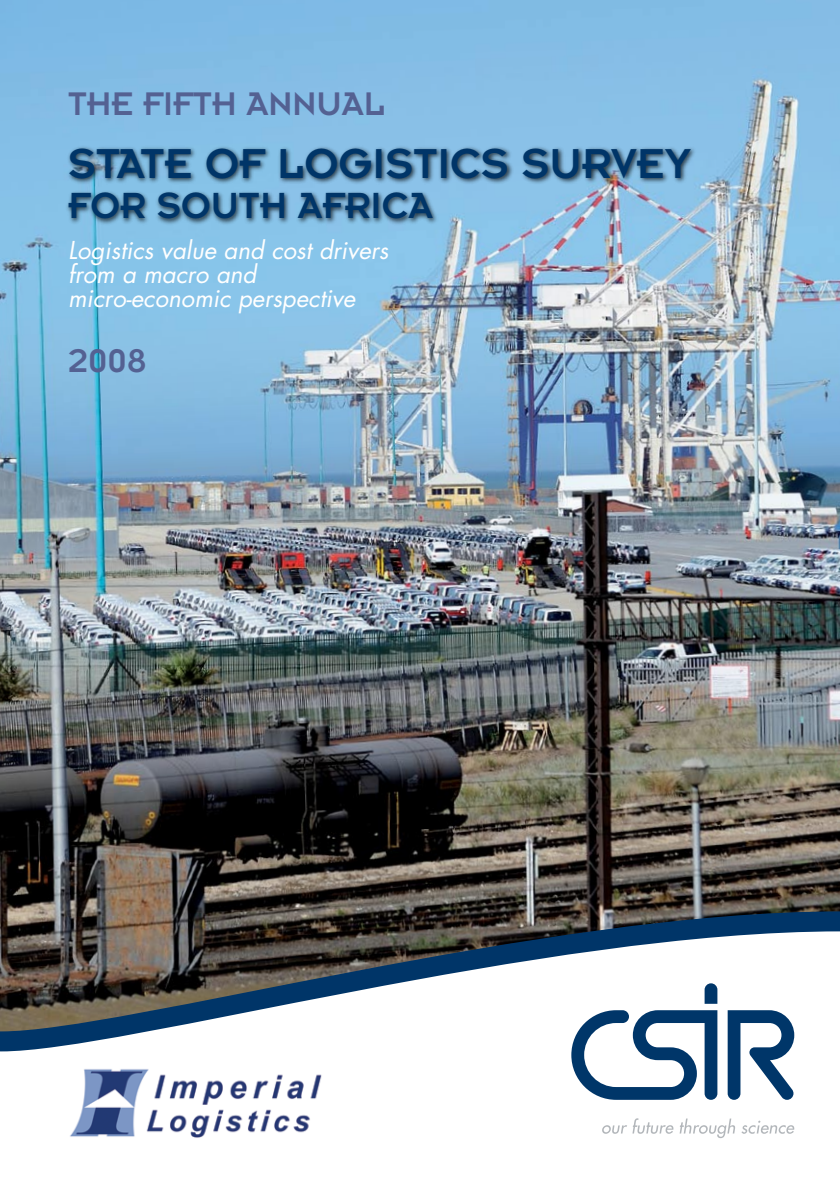
<style>
.page{position:relative;width:840px;height:1191px;background:#fff}
.page>*{position:absolute;margin:0;border:0;box-sizing:border-box;transform-origin:0 0}
.t1{font:46px "Insignia";color:#003568}
.t2{font:40px "Insignia";color:#003568}
.t3{font:36px "Insignia";color:#546192}
.t4{font:italic 24px/24px "Futura";color:#fff}
</style>
<div class="page">
<img style="left:0;top:0;width:839px;height:911px">
<svg style="left:0;top:911px;width:839px;height:140px"></svg>
<div style="left:65px;top:144px;width:631px;height:82px;background:#000;opacity:.75"></div>
<img style="left:70px;top:1069px;width:252px;height:69px">
<svg style="left:727px;top:1010px;width:66px;height:89px"></svg>
<svg style="left:571px;top:1010px;width:146px;height:89px"></svg>
<svg style="left:704px;top:983px;width:13px;height:20px"></svg>
<svg style="left:602px;top:1118px;width:71px;height:15px"></svg>
<svg style="left:679px;top:1118px;width:56px;height:20px"></svg>
<svg style="left:741px;top:1120px;width:53px;height:13px"></svg>
<svg style="left:784px;top:57px;width:4px;height:17px"></svg>
<h3 class="t3" style="left:68px;top:86px;width:271px">THE FIFTH ANNUAL</h3>
<h1 class="t1" style="left:68px;top:140px;width:624px">STATE OF LOGISTICS SURVEY</h1>
<h2 class="t2" style="left:68px;top:185px;width:366px">FOR SOUTH AFRICA</h2>
<p class="t4" style="left:68px;top:238px;width:322px">Logistics value and cost drivers from a macro and micro-economic perspective</p>
<h3 class="t3" style="left:68px;top:342px;width:80px">2008</h3>
</div>
